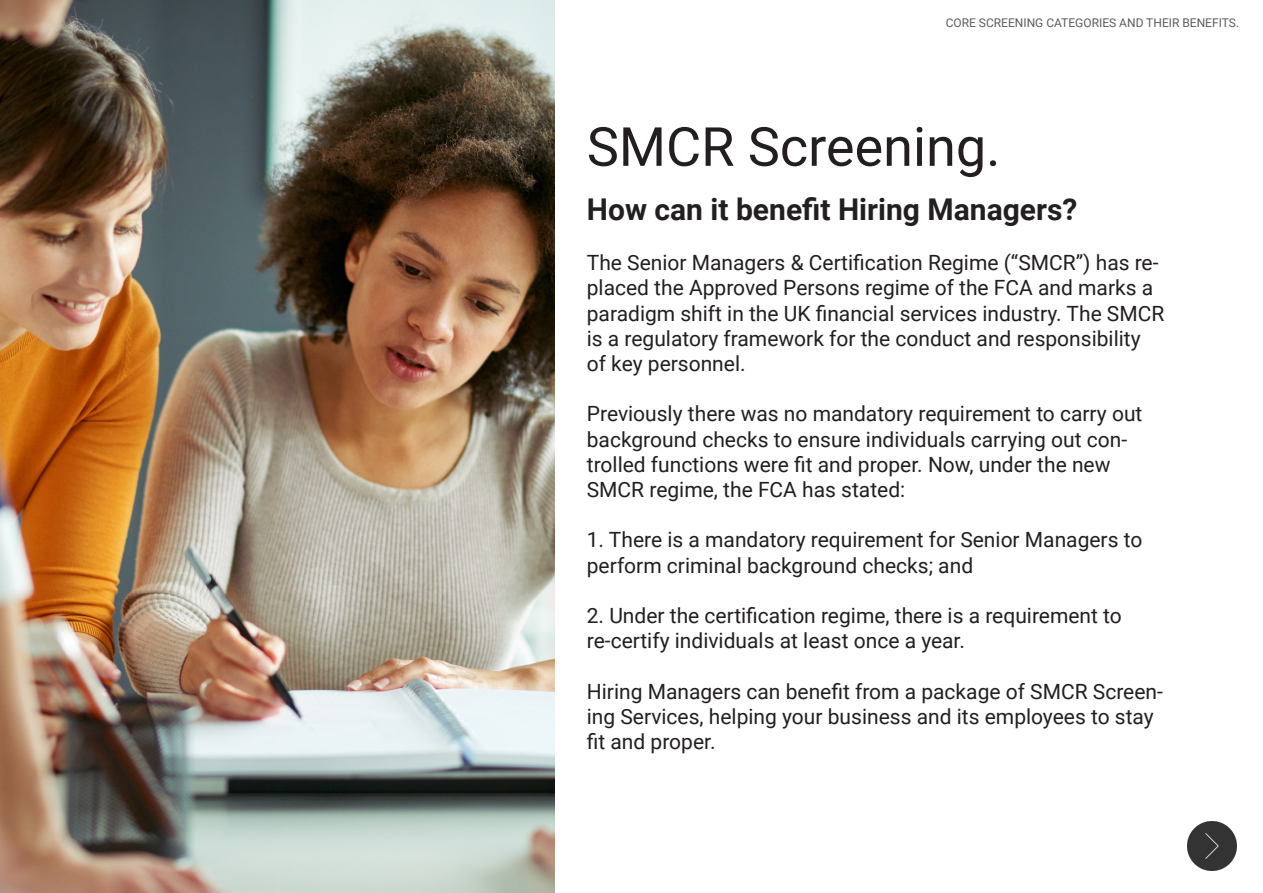
<style>
.page{position:relative;width:1263px;height:893px;background:#fff}
.page>*{position:absolute;margin:0;border:0;box-sizing:border-box;transform-origin:0 0}
.t1{font:54px "Roboto";color:#231f20}
.t2{font:700 30px "Roboto";color:#231f20}
.t3{font:21px/25.2px "Roboto";color:#231f20}
.t4{font:12px "Roboto";color:#5c5c5c}
</style>
<div class="page">
<img style="left:0;top:0;width:555px;height:893px">
<img style="left:1187px;top:821px;width:49px;height:49px">
<p class="t4" style="left:946px;top:14px;width:295px">CORE SCREENING CATEGORIES AND THEIR BENEFITS.</p>
<p class="t1" style="left:587px;top:109px;width:415px">SMCR Screening.</p>
<p class="t2" style="left:587px;top:188px;width:492px">How can it benefit Hiring Managers?</p>
<p class="t3" style="left:587px;top:249px;width:579px">The Senior Managers &amp; Certification Regime (“SMCR”) has re&shy;placed the Approved Persons regime of the FCA and marks a paradigm shift in the UK financial services industry. The SMCR is a regulatory framework for the conduct and responsibility of key personnel.</p>
<p class="t3" style="left:587px;top:401px;width:557px">Previously there was no mandatory requirement to carry out background checks to ensure individuals carrying out con&shy;trolled functions were fit and proper. Now, under the new SMCR regime, the FCA has stated:</p>
<p class="t3" style="left:587px;top:527px;width:557px">1. There is a mandatory requirement for Senior Managers to perform criminal background checks; and</p>
<p class="t3" style="left:587px;top:602px;width:536px">2. Under the certification regime, there is a requirement to re-certify individuals at least once a year.</p>
<p class="t3" style="left:587px;top:678px;width:577px">Hiring Managers can benefit from a package of SMCR Screen&shy;ing Services, helping your business and its employees to stay fit and proper.</p>
</div>
